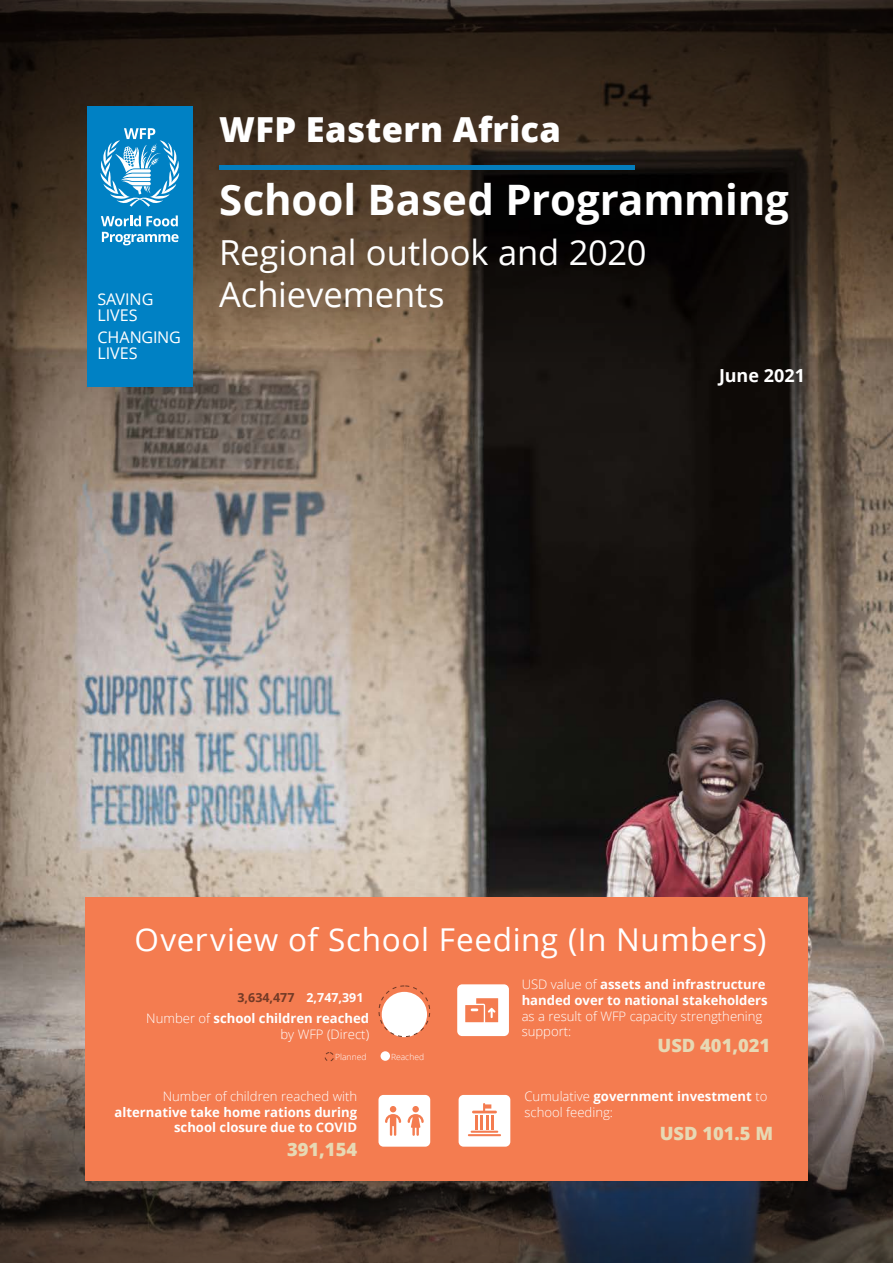
<style>
.page{position:relative;width:893px;height:1263px;background:#fff}
.page>*{position:absolute;margin:0;border:0;box-sizing:border-box;transform-origin:0 0}
.SUBTITLE{font:700 42px "Open Sans";letter-spacing:-.005em;color:#fff}
.SUBTITLE-2{font:34.5px/41.4px "Open Sans";color:#fff}
.t1{font:800 34.5px "Open Sans";letter-spacing:.01em;color:#fff}
.HEADING{font:31.5px "Open Sans";letter-spacing:.02em;color:#fff}
.t2{font:800 18.3px "Open Sans";color:#e7d9b4}
.DATE{font:700 18px "Open Sans";color:#fff}
.t3{font:16.2px/16.4px "Open Sans";color:#fff}
.t4{font:700 13.05px/15.8px "Open Sans";color:#fff;text-align:right}
.t5{font:300 13.05px/15.8px "Open Sans";color:#fff}
.t6{font:700 12.45px "Open Sans";color:#723a26}
.t7{font:300 8.55px "Open Sans";color:#fff}
.s1{color:#fff}
.s2{font-weight:700}
.s3{font-weight:300}
</style>
<div class="page">
<img style="left:0;top:362px;width:893px;height:688px">
<svg style="left:0;top:0;width:893px;height:362px;background:#362a1e"></svg>
<svg style="left:0;top:1050px;width:893px;height:213px;background:#3d3736"></svg>
<div style="left:85px;top:897px;width:723px;height:284px;background:#f47c50"></div>
<svg style="left:378px;top:985px;width:52px;height:52px"></svg>
<div style="left:459px;top:1095px;width:51px;height:52px;background:#fff;border-radius:5px"></div>
<hr style="left:468px;top:1134px;width:33px;height:2px;background:#f47c50">
<hr style="left:471px;top:1131px;width:27px;height:2px;background:#f47c50">
<hr style="left:475px;top:1115px;width:3px;height:14px;background:#f47c50">
<hr style="left:480px;top:1115px;width:3px;height:14px;background:#f47c50">
<hr style="left:486px;top:1115px;width:3px;height:14px;background:#f47c50">
<hr style="left:491px;top:1115px;width:3px;height:14px;background:#f47c50">
<svg style="left:472px;top:1103px;width:25px;height:10px"></svg>
<div style="left:378px;top:1095px;width:52px;height:52px;background:#fff;border-radius:5px"></div>
<svg style="left:385px;top:1106px;width:16px;height:30px"></svg>
<svg style="left:408px;top:1114px;width:16px;height:22px"></svg>
<div style="left:412px;top:1106px;width:7px;height:6px;background:#f47c50;border-radius:50%"></div>
<div style="left:457px;top:984px;width:52px;height:52px;background:#fff;border-radius:5px"></div>
<svg style="left:465px;top:998px;width:33px;height:24px"></svg>
<svg style="left:325px;top:1052px;width:9px;height:9px"></svg>
<div style="left:381px;top:1051px;width:9px;height:10px;background:#fff;border-radius:50%"></div>
<div style="left:88px;top:106px;width:105px;height:281px;background:#0081c4"></div>
<svg style="left:102px;top:232px;width:77px;height:13px"></svg>
<svg style="left:101px;top:215px;width:77px;height:11px"></svg>
<svg style="left:100px;top:128px;width:80px;height:79px"></svg>
<svg style="left:160px;top:141px;width:9px;height:8px"></svg>
<div style="left:219px;top:165px;width:415px;height:5px;background:#047dbc"></div>
<p class="t3" style="left:97px;top:290px;width:58px">SAVING<br>LIVES</p>
<p class="t3" style="left:97px;top:328px;width:85px">CHANGING<br>LIVES</p>
<p class="t1" style="left:219px;top:103px;width:343px">WFP Eastern Africa</p>
<p class="SUBTITLE" style="left:219px;top:170px;width:571px">School Based Programming</p>
<p class="SUBTITLE-2" style="left:219px;top:231px;width:429px">Regional outlook and 2020<br>Achievements</p>
<p class="DATE" style="left:719px;top:362px;width:88px">June 2021</p>
<p class="HEADING" style="left:135px;top:918px;width:633px">Overview of School Feeding (In Numbers)</p>
<p class="t6" style="left:238px;top:989px;width:127px">3,634,477 <span class="s1">2,747,391</span></p>
<p class="t5" style="left:146px;top:1010px;width:224px;text-align:right">Number of <span class="s2">school children reached </span>by WFP (Direct)</p>
<p class="t7" style="left:335px;top:1051px;width:33px">Planned</p>
<p class="t7" style="left:391px;top:1051px;width:35px">Reached</p>
<p class="t4" style="left:115px;top:1088px;width:244px"><span class="s3">Number of children reached with </span>alternative take home rations during school closure due to COVID</p>
<p class="t2" style="left:287px;top:1135px;width:72px">391,154</p>
<p class="t4" style="left:522px;top:976px;width:248px;text-align:left"><span class="s3">USD value of</span> assets and infrastructure handed over to national stakeholders <span class="s3">as a result of WFP capacity strengthening support:</span></p>
<p class="t2" style="left:657px;top:1031px;width:114px">USD 401,021</p>
<p class="t5" style="left:524px;top:1088px;width:244px">Cumulative <span class="s2">government investment</span> to school feeding:</p>
<p class="t2" style="left:660px;top:1119px;width:115px">USD 101.5 M</p>
</div>
